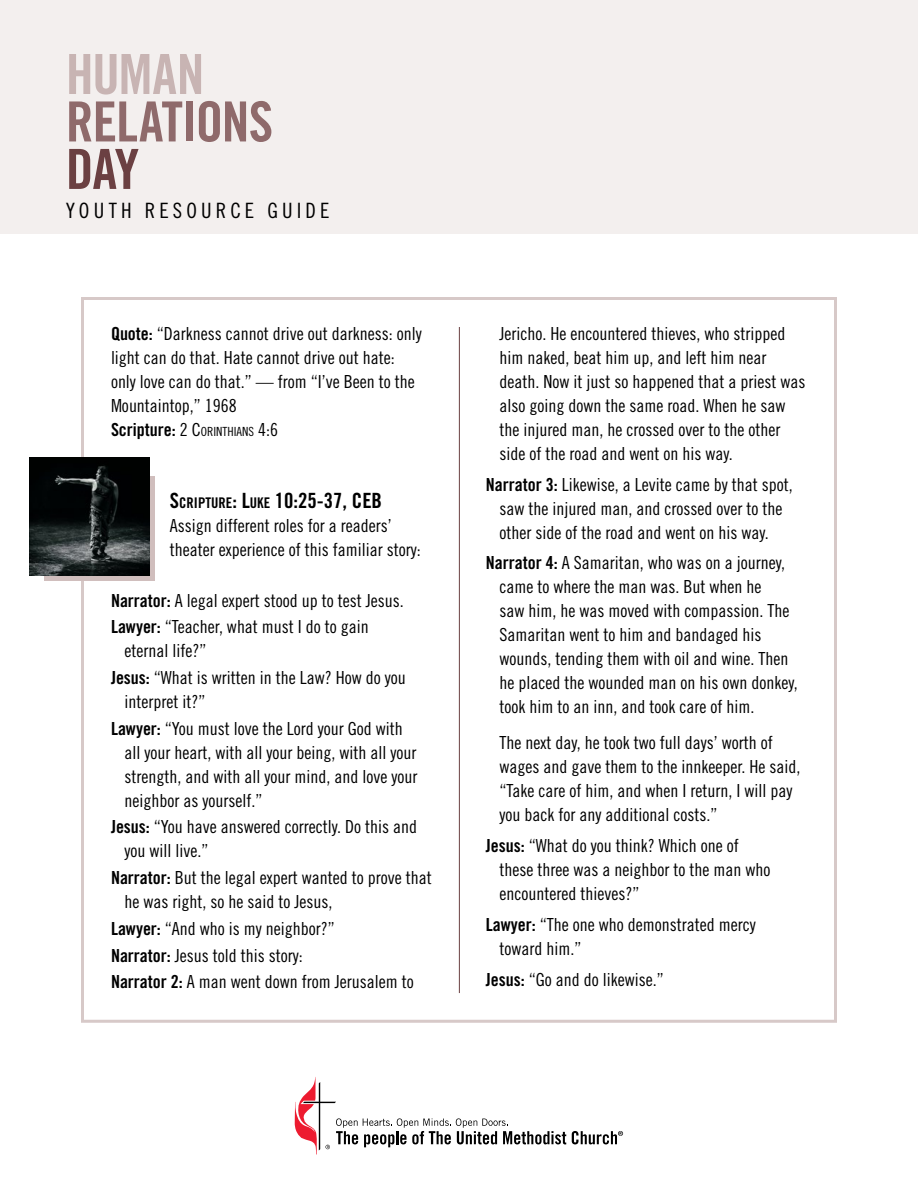
<style>
.page{position:relative;width:918px;height:1188px;background:#fff}
.page>*{position:absolute;margin:0;border:0;box-sizing:border-box;transform-origin:0 0}
.t1{font:55.35px "Trade Gothic LT Std Bd Cn 20";letter-spacing:-.015em;color:#8f6a6b}
.t2{font:55.35px "Trade Gothic LT Std Bd Cn 20";letter-spacing:-.015em;color:#c8b4b3}
.t3{font:55.35px "Trade Gothic LT Std Bd Cn 20";color:#6b4042}
.t4{font:21.15px "Trade Gothic LT Std Cn 18";letter-spacing:.195em;color:#000}
.t5{font:21px "Trade Gothic LT Std Bd Cn 20";color:#000}
.t6{font:18px/24px "Trade Gothic LT Std Cn 18";color:#000}
.t7{font:18px "Trade Gothic LT Std Bd Cn 20";color:#000}
.s1{font-family:"Trade Gothic LT Std Bd Cn 20"}
.s2{font-family:"Trade Gothic LT Std Cn 18"}
.s3{font-family:"Trade Gothic LT Std Cn 18";font-size:12.6px}
.s4{font-size:14.7px}
</style>
<div class="page">
<div style="left:0;top:0;width:918px;height:234px;background:#f3efee"></div>
<svg style="left:572px;top:1131px;width:51px;height:13px"></svg>
<svg style="left:295px;top:1077px;width:271px;height:78px"></svg>
<div style="left:81px;top:297px;width:756px;height:726px;border:3px solid #d7c9c8"></div>
<hr style="left:459px;top:327px;width:1px;height:666px;background:#6b4042">
<div style="left:44px;top:476px;width:111px;height:104px;background:#d0bebd"></div>
<img style="left:29px;top:458px;width:121px;height:117px">
<h1 class="t2" style="left:66px;top:41px;width:140px">HUMAN</h1>
<h1 class="t1" style="left:66px;top:88px;width:209px">RELATIONS</h1>
<h1 class="t3" style="left:66px;top:136px;width:75px">DAY</h1>
<p class="t4" style="left:66px;top:198px;width:265px">YOUTH RESOURCE GUIDE</p>
<p class="t6" style="left:111px;top:321px;width:312px"><span class="s1">Quote:</span> “Darkness cannot drive out darkness: only light can do that. Hate cannot drive out hate: only love can do that.” — from “I’ve Been to the Mountaintop,” 1968</p>
<p class="t7" style="left:111px;top:419px;width:169px">Scripture: <span class="s2">2 C</span><span class="s3">ORINTHIANS</span> <span class="s2">4:6</span></p>
<p class="t5" style="left:170px;top:488px;width:214px">S<span class="s4">CRIPTURE</span>: L<span class="s4">UKE</span> 10:25-37, CEB</p>
<p class="t6" style="left:170px;top:513px;width:252px">Assign different roles for a readers’ theater experience of this familiar story:</p>
<p class="t6" style="left:111px;top:587px;width:294px;line-height:26.7px"><span class="s1">Narrator:</span> A legal expert stood up to test Jesus.<br><span class="s1">Lawyer:</span> “Teacher, what must I do to gain</p>
<p class="t6" style="left:111px;top:637px;width:296px;line-height:26.7px;text-indent:14px">eternal life?”<br><span class="s1">Jesus:</span> “What is written in the Law? How do you</p>
<p class="t6" style="left:111px;top:688px;width:293px;line-height:26.7px;text-indent:14px">interpret it?”<br><span class="s1">Lawyer:</span> “You must love the Lord your God with</p>
<p class="t6" style="left:124px;top:740px;width:294px;text-align:justify">all your heart, with all your being, with all your strength, and with all your mind, and love your neighbor as yourself.”</p>
<p class="t6" style="left:124px;top:815px;width:294px;text-indent:-14px"><span class="s1">Jesus:</span> “You have answered correctly. Do this and you will live.”</p>
<p class="t6" style="left:124px;top:866px;width:309px;text-indent:-14px"><span class="s1">Narrator:</span> But the legal expert wanted to prove that he was right, so he said to Jesus,</p>
<p class="t6" style="left:111px;top:915px;width:304px;line-height:26.7px"><span class="s1">Lawyer:</span> “And who is my neighbor?”<br><span class="s1">Narrator:</span> Jesus told this story:<br><span class="s1">Narrator 2:</span> A man went down from Jerusalem to</p>
<p class="t6" style="left:499px;top:321px;width:307px">Jericho. He encountered thieves, who stripped him naked, beat him up, and left him near death. Now it just so happened that a priest was also going down the same road. When he saw the injured man, he crossed over to the other side of the road and went on his way.</p>
<p class="t6" style="left:486px;top:472px;width:308px;text-align:center"><span class="s1">Narrator 3:</span> Likewise, a Levite came by that spot, saw the injured man, and crossed over to the other side of the road and went on his way.</p>
<p class="t6" style="left:499px;top:551px;width:300px;text-indent:-14px"><span class="s1">Narrator 4:</span> A Samaritan, who was on a journey, came to where the man was. But when he<br>saw him, he was moved with compassion. The Samaritan went to him and bandaged his wounds, tending them with oil and wine. Then he placed the wounded man on his own donkey, took him to an inn, and took care of him.</p>
<p class="t6" style="left:499px;top:731px;width:302px">The next day, he took two full days’ worth of wages and gave them to the innkeeper. He said, “Take care of him, and when I return, I will pay you back for any additional costs.”</p>
<p class="t6" style="left:499px;top:833px;width:272px;text-indent:-14px"><span class="s1">Jesus:</span> “What do you think? Which one of these three was a neighbor to the man who encountered thieves?”</p>
<p class="t6" style="left:499px;top:912px;width:258px;text-indent:-14px"><span class="s1">Lawyer:</span> “The one who demonstrated mercy toward him.”</p>
<p class="t6" style="left:486px;top:967px;width:179px"><span class="s1">Jesus:</span> “Go and do likewise.”</p>
</div>
